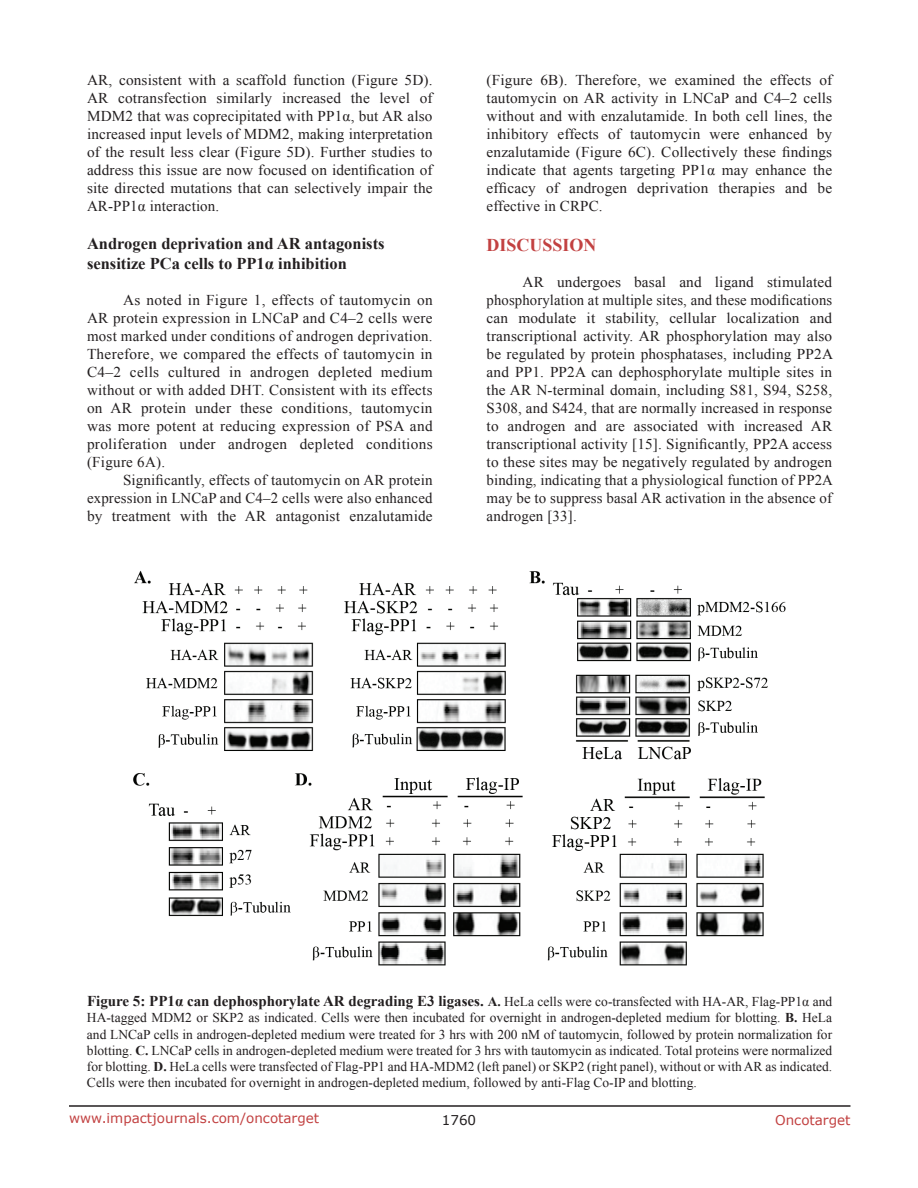
<style>
.page{position:relative;width:918px;height:1188px;background:#fff}
.page>*{position:absolute;margin:0;border:0;box-sizing:border-box;transform-origin:0 0}
.t1{font:700 18px "Times New Roman";color:#c24141}
.t2{font:700 16.5px/19.8px "Times New Roman";color:#231f20}
.t3{font:15px/18px "Times New Roman";letter-spacing:.01em;color:#231f20;text-align:justify}
.t4{font:700 15px "Times New Roman";color:#231f20}
.t5{font:13.5px/16.2px "Times New Roman";color:#231f20;text-align:justify}
.t6{font:13.5px "Verdana";color:#c24141}
.t7{font:13.5px "Verdana";color:#231f20}
.s1{font-size:13.5px}
.s2{font-weight:400;font-size:13.5px}
.s3{font-weight:700}
</style>
<div class="page">
<hr style="left:69px;top:1105px;width:781px;height:2px;background:#231f20">
<img style="left:133px;top:570px;width:653px;height:396px">
<p class="t3" style="left:87px;top:71px;width:347px">AR, consistent with a scaffold function (Figure 5D).<br>AR cotransfection similarly increased the level of MDM2 that was coprecipitated with PP1α, but AR also increased input levels of MDM2, making interpretation of the result less clear (Figure 5D). Further studies to address this issue are now focused on identification of site directed mutations that can selectively impair the AR-PP1α interaction.</p>
<p class="t2" style="left:87px;top:233px;width:299px">Androgen deprivation and AR antagonists sensitize PCa cells to PP1α inhibition</p>
<p class="t3" style="left:87px;top:291px;width:347px;text-indent:36px">As noted in Figure 1, effects of tautomycin on AR protein expression in LNCaP and C4–2 cells were most marked under conditions of androgen deprivation.<br>Therefore, we compared the effects of tautomycin in C4–2 cells cultured in androgen depleted medium without or with added DHT. Consistent with its effects on AR protein under these conditions, tautomycin was more potent at reducing expression of PSA and proliferation under androgen depleted conditions (Figure 6A).</p>
<p class="t3" style="left:87px;top:471px;width:347px;text-indent:36px">Significantly, effects of tautomycin on AR protein expression in LNCaP and C4–2 cells were also enhanced by treatment with the AR antagonist enzalutamide</p>
<p class="t3" style="left:487px;top:71px;width:347px">(Figure 6B). Therefore, we examined the effects of tautomycin on AR activity in LNCaP and C4–2 cells without and with enzalutamide. In both cell lines, the inhibitory effects of tautomycin were enhanced by enzalutamide (Figure 6C). Collectively these findings indicate that agents targeting PP1α may enhance the efficacy of androgen deprivation therapies and be effective in CRPC.</p>
<p class="t1" style="left:487px;top:233px;width:112px">DISCUSSION</p>
<p class="t3" style="left:487px;top:273px;width:348px;text-indent:36px">AR undergoes basal and ligand stimulated phosphorylation at multiple sites, and these modifications can modulate it stability, cellular localization and transcriptional activity. AR phosphorylation may also be regulated by protein phosphatases, including PP2A and PP1. PP2A can dephosphorylate multiple sites in the AR N-terminal domain, including S81, S94, S258, S308, and S424, that are normally increased in response to androgen and are associated with increased AR transcriptional activity [15]. Significantly, PP2A access to these sites may be negatively regulated by androgen binding, indicating that a physiological function of PP2A may be to suppress basal AR activation in the absence of androgen [33].</p>
<p class="t4" style="left:87px;top:991px;width:747px">Figure 5: PP1α can dephosphorylate AR degrading E3 ligases. <span class="s1">A.</span> <span class="s2">HeLa cells were co-transfected with HA-AR, Flag-PP1α and</span></p>
<p class="t5" style="left:87px;top:1010px;width:747px">HA-tagged MDM2 or SKP2 as indicated. Cells were then incubated for overnight in androgen-depleted medium for blotting. <span class="s3">B.</span> HeLa and LNCaP cells in androgen-depleted medium were treated for 3 hrs with 200 nM of tautomycin, followed by protein normalization for blotting. <span class="s3">C.</span> LNCaP cells in androgen-depleted medium were treated for 3 hrs with tautomycin as indicated. Total proteins were normalized for blotting. <span class="s3">D.</span> HeLa cells were transfected of Flag-PP1 and HA-MDM2 (left panel) or SKP2 (right panel), without or with AR as indicated.<br>Cells were then incubated for overnight in androgen-depleted medium, followed by anti-Flag Co-IP and blotting.</p>
<p class="t6" style="left:69px;top:1109px;width:252px">www.impactjournals.com/oncotarget</p>
<p class="t7" style="left:442px;top:1111px;width:36px">1760</p>
<p class="t6" style="left:775px;top:1111px;width:77px">Oncotarget</p>
</div>
